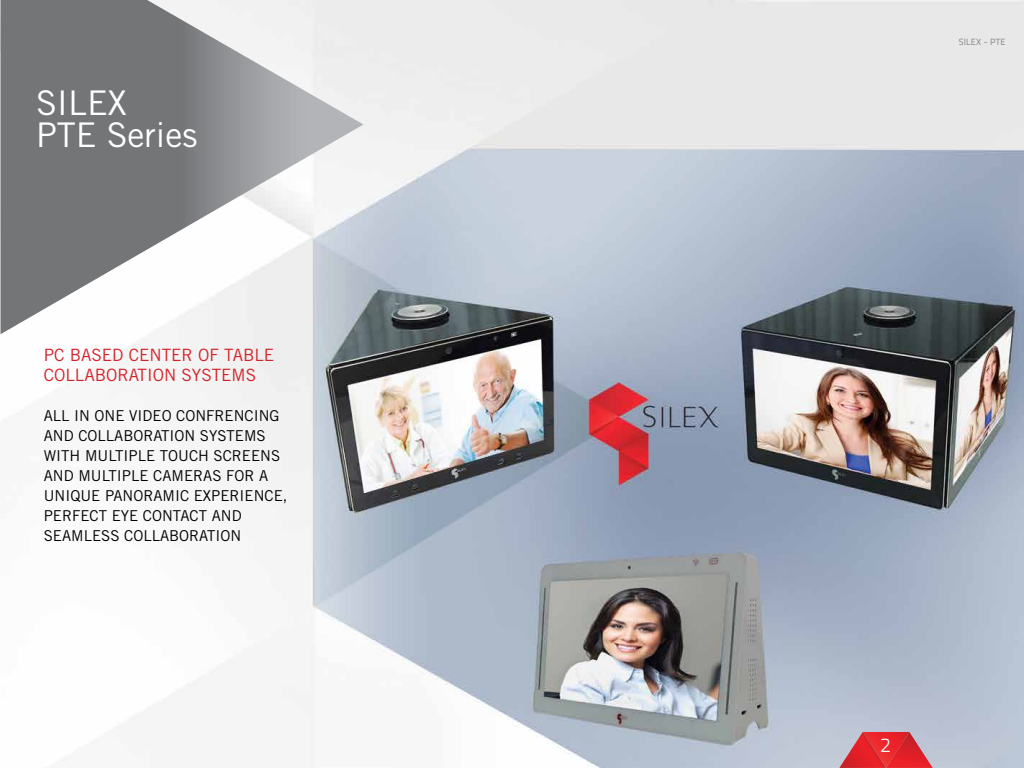
<style>
.page{position:relative;width:1024px;height:768px;background:#fff}
.page>*{position:absolute;margin:0;border:0;box-sizing:border-box;transform-origin:0 0}
.t1{font:34px/32px "Trade Gothic LT Std";color:#fff}
.t2{font:300 20px "Titillium Text 22 L";color:#fff}
.t3{font:17px/20px "Trade Gothic LT Std";color:#d2232a}
.t4{font:15px/20px "Trade Gothic LT Std";color:#000}
.t5{font:9px "Titillium Text 22 L";letter-spacing:.02em;color:#808285}
</style>
<div class="page">
<img style="left:4px;top:0;width:1020px;height:768px">
<svg style="left:0;top:0;width:363px;height:334px"></svg>
<svg style="left:839px;top:732px;width:94px;height:36px;background:#d94d55"></svg>
<h1 class="t1" style="left:36px;top:86px;width:163px">SILEX<br>PTE Series</h1>
<p class="t3" style="left:44px;top:345px;width:232px">PC BASED CENTER OF TABLE<br>COLLABORATION SYSTEMS</p>
<p class="t4" style="left:44px;top:406px;width:245px">ALL IN ONE VIDEO CONFRENCING<br>AND COLLABORATION SYSTEMS<br>WITH MULTIPLE TOUCH SCREENS<br>AND MULTIPLE CAMERAS FOR A<br>UNIQUE PANORAMIC EXPERIENCE,<br>PERFECT EYE CONTACT AND<br>SEAMLESS COLLABORATION</p>
<p class="t5" style="left:959px;top:35px;width:48px">SILEX - PTE</p>
<h2 class="t2" style="left:880px;top:730px;width:12px">2</h2>
</div>
